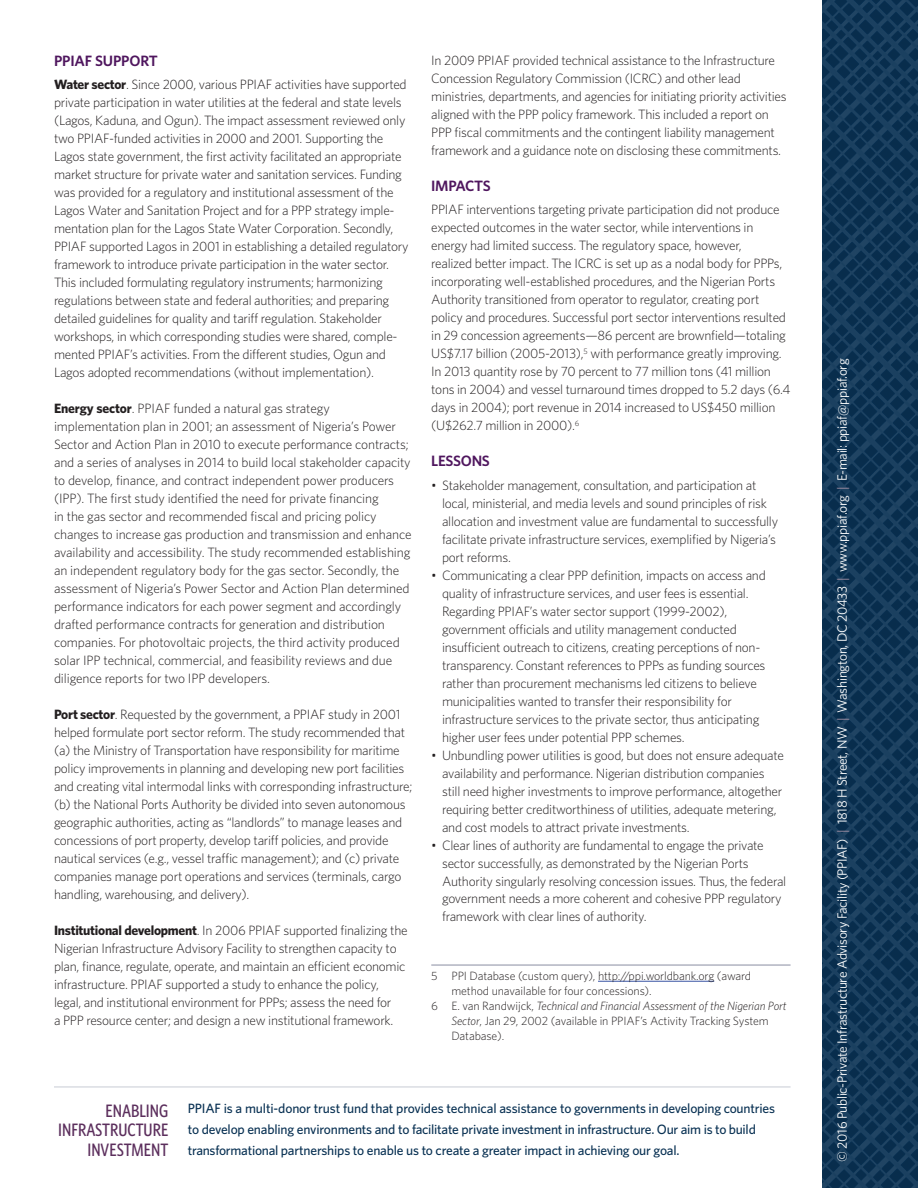
<style>
.page{position:relative;width:918px;height:1188px;background:#fff}
.page>*{position:absolute;margin:0;border:0;box-sizing:border-box;transform-origin:0 0}
.t1{font:500 18px/19.5px "Whitney Condensed";color:#5c2f5d;text-align:right}
.t2{font:600 15px "Whitney";letter-spacing:-.02em;color:#4f165e}
.t3{font:300 13.5px/18px "Whitney";letter-spacing:-.02em;color:#231f20}
.t4{font:500 13.5px/21px "Whitney";letter-spacing:-.015em;color:#093153}
.t5{font:13.5px "Whitney";letter-spacing:-.025em;color:#fff}
.t6{font:300 12px "Whitney";letter-spacing:-.01em;color:#231f20}
.t7{font:italic 300 12px "Whitney";letter-spacing:-.01em;color:#231f20}
.s1{font-weight:700}
.s2{font-style:normal}
.s3{font-style:italic}
.s4{color:#ab95a9}
</style>
<div class="page">
<img style="left:823px;top:0;width:95px;height:1188px">
<hr style="left:54px;top:1086px;width:737px;height:2px;background:#dadce3">
<hr style="left:431px;top:965px;width:360px;height:1px;background:#898da2">
<hr style="left:598px;top:981px;width:116px;height:1px;background:#3853a3">
<p class="t2" style="left:54px;top:51px;width:105px">PPIAF SUPPORT</p>
<p class="t3" style="left:54px;top:75px;width:356px"><span class="s1">Water sector</span>. Since 2000, various PPIAF activities have supported private participation in water utilities at the federal and state levels (Lagos, Kaduna, and Ogun). The impact assessment reviewed only two PPIAF-funded activities in 2000 and 2001. Supporting the Lagos state government, the first activity facilitated an appropriate market structure for private water and sanitation services. Funding was provided for a regulatory and institutional assessment of the Lagos Water and Sanitation Project and for a PPP strategy imple&shy;mentation plan for the Lagos State Water Corporation. Secondly, PPIAF supported Lagos in 2001 in establishing a detailed regulatory framework to introduce private participation in the water sector.<br>This included formulating regulatory instruments; harmonizing regulations between state and federal authorities; and preparing detailed guidelines for quality and tariff regulation. Stakeholder workshops, in which corresponding studies were shared, comple&shy;mented PPIAF’s activities. From the different studies, Ogun and Lagos adopted recommendations (without implementation).</p>
<p class="t3" style="left:54px;top:399px;width:359px"><span class="s1">Energy sector</span>. PPIAF funded a natural gas strategy implementation plan in 2001; an assessment of Nigeria’s Power Sector and Action Plan in 2010 to execute performance contracts; and a series of analyses in 2014 to build local stakeholder capacity to develop, finance, and contract independent power producers (IPP). The first study identified the need for private financing<br>in the gas sector and recommended fiscal and pricing policy changes to increase gas production and transmission and enhance availability and accessibility. The study recommended establishing an independent regulatory body for the gas sector. Secondly, the assessment of Nigeria’s Power Sector and Action Plan determined performance indicators for each power segment and accordingly drafted performance contracts for generation and distribution companies. For photovoltaic projects, the third activity produced solar IPP technical, commercial, and feasibility reviews and due diligence reports for two IPP developers.</p>
<p class="t3" style="left:54px;top:705px;width:360px"><span class="s1">Port sector</span>. Requested by the government, a PPIAF study in 2001 helped formulate port sector reform. The study recommended that (a) the Ministry of Transportation have responsibility for maritime policy improvements in planning and developing new port facilities and creating vital intermodal links with corresponding infrastructure; (b) the National Ports Authority be divided into seven autonomous geographic authorities, acting as “landlords” to manage leases and concessions of port property, develop tariff policies, and provide nautical services (e.g., vessel traffic management); and (c) private companies manage port operations and services (terminals, cargo handling, warehousing, and delivery).</p>
<p class="t3" style="left:54px;top:921px;width:355px"><span class="s1">Institutional development</span>. In 2006 PPIAF supported finalizing the Nigerian Infrastructure Advisory Facility to strengthen capacity to plan, finance, regulate, operate, and maintain an efficient economic infrastructure. PPIAF supported a study to enhance the policy, legal, and institutional environment for PPPs; assess the need for<br>a PPP resource center; and design a new institutional framework.</p>
<p class="t3" style="left:431px;top:50px;width:357px">In 2009 PPIAF provided technical assistance to the Infrastructure Concession Regulatory Commission (ICRC) and other lead ministries, departments, and agencies for initiating priority activities aligned with the PPP policy framework. This included a report on PPP fiscal commitments and the contingent liability management framework and a guidance note on disclosing these commitments.</p>
<p class="t2" style="left:431px;top:176px;width:61px">IMPACTS</p>
<p class="t3" style="left:431px;top:200px;width:361px">PPIAF interventions targeting private participation did not produce expected outcomes in the water sector, while interventions in energy had limited success. The regulatory space, however,<br>realized better impact. The ICRC is set up as a nodal body for PPPs, incorporating well-established procedures, and the Nigerian Ports Authority transitioned from operator to regulator, creating port policy and procedures. Successful port sector interventions resulted in 29 concession agreements—86 percent are brownfield—totaling US$7.17 billion (2005-2013),<sup>5</sup> with performance greatly improving.<br>In 2013 quantity rose by 70 percent to 77 million tons (41 million tons in 2004) and vessel turnaround times dropped to 5.2 days (6.4 days in 2004); port revenue in 2014 increased to US$450 million (U$262.7 million in 2000).<sup>6</sup></p>
<p class="t2" style="left:431px;top:451px;width:60px">LESSONS</p>
<p class="t3" style="left:442px;top:475px;width:338px;text-indent:-11px">• Stakeholder management, consultation, and participation at local, ministerial, and media levels and sound principles of risk allocation and investment value are fundamental to successfully facilitate private infrastructure services, exemplified by Nigeria’s port reforms.</p>
<p class="t3" style="left:442px;top:565px;width:325px;text-indent:-11px">• Communicating a clear PPP definition, impacts on access and quality of infrastructure services, and user fees is essential.<br>Regarding PPIAF’s water sector support (1999-2002), government officials and utility management conducted insufficient outreach to citizens, creating perceptions of non&shy;transparency. Constant references to PPPs as funding sources rather than procurement mechanisms led citizens to believe municipalities wanted to transfer their responsibility for infrastructure services to the private sector, thus anticipating higher user fees under potential PPP schemes.</p>
<p class="t3" style="left:442px;top:745px;width:343px;text-indent:-11px">• Unbundling power utilities is good, but does not ensure adequate availability and performance. Nigerian distribution companies still need higher investments to improve performance, altogether requiring better creditworthiness of utilities, adequate metering, and cost models to attract private investments.</p>
<p class="t3" style="left:442px;top:835px;width:346px;text-indent:-11px">• Clear lines of authority are fundamental to engage the private sector successfully, as demonstrated by the Nigerian Ports Authority singularly resolving concession issues. Thus, the federal government needs a more coherent and cohesive PPP regulatory framework with clear lines of authority.</p>
<p class="t6" style="left:431px;top:968px;width:321px">5 PPI Database (custom query), http://ppi.worldbank.org (award</p>
<p class="t6" style="left:451px;top:983px;width:202px">method unavailable for four concessions).</p>
<p class="t7" style="left:431px;top:998px;width:357px"><span class="s2">6 E. van Randwijck,</span> Technical and Financial Assessment of the Nigerian Port</p>
<p class="t6" style="left:451px;top:1013px;width:319px"><span class="s3">Sector</span>, Jan 29, 2002 (available in PPIAF’s Activity Tracking System</p>
<p class="t6" style="left:451px;top:1028px;width:54px">Database).</p>
<h1 class="t1" style="left:58px;top:1100px;width:112px">ENABLING<br>INFRASTRUCTURE<br>INVESTMENT</h1>
<p class="t4" style="left:188px;top:1098px;width:589px">PPIAF is a multi-donor trust fund that provides technical assistance to governments in developing countries to develop enabling environments and to facilitate private investment in infrastructure. Our aim is to build transformational partnerships to enable us to create a greater impact in achieving our goal.</p>
<p class="t5" style="left:833px;top:1162px;width:805px;rotate:-90deg">© 2016 Public-Private Infrastructure Advisory Facility (PPIAF) <span class="s4">|</span> 1818 H Street, NW <span class="s4">|</span> Washington, DC 20433 <span class="s4">|</span> www.ppiaf.org <span class="s4">|</span> E-mail: ppiaf@ppiaf.org</p>
</div>
